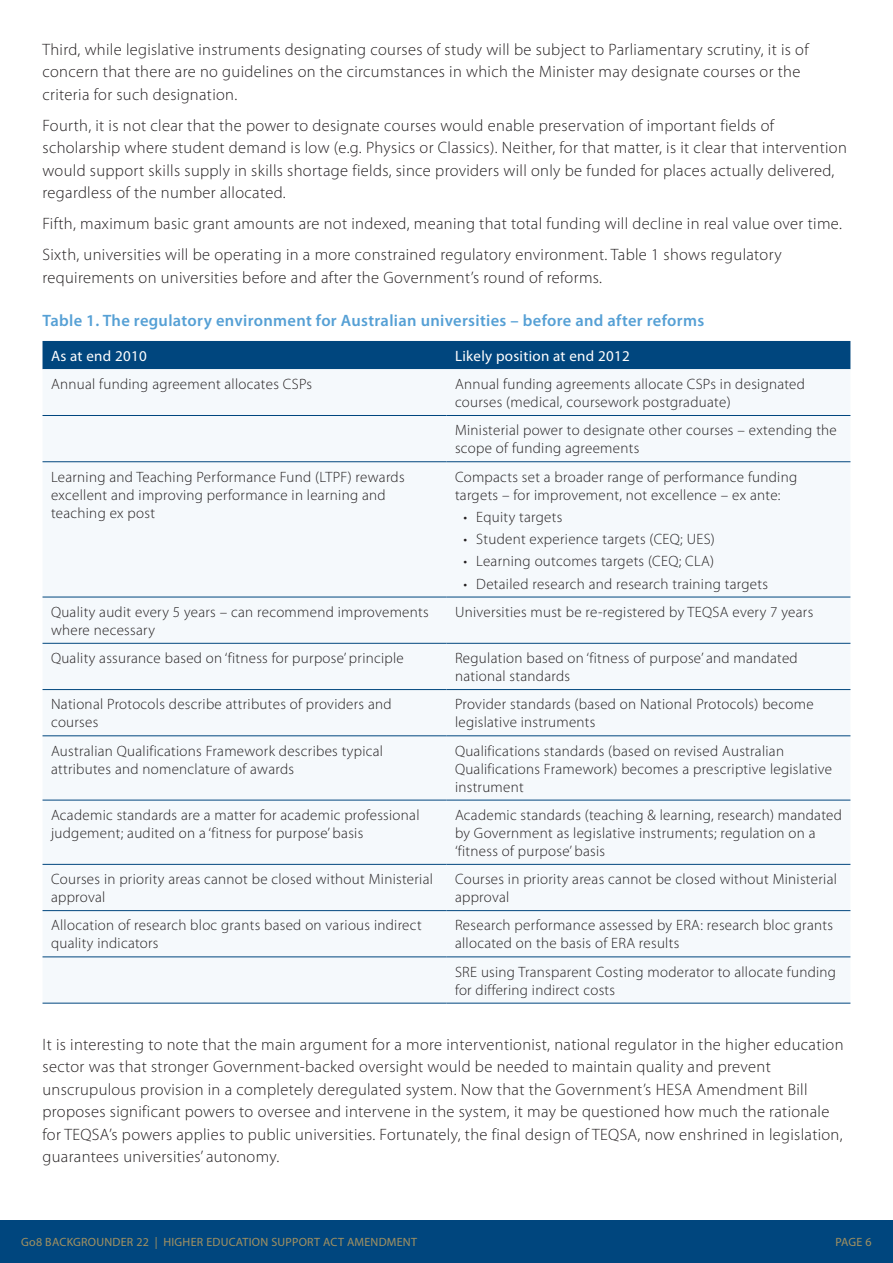
<style>
.page{position:relative;width:893px;height:1263px;background:#fff}
.page>*{position:absolute;margin:0;border:0;box-sizing:border-box;transform-origin:0 0}
.t1{font:300 16.5px/22.5px "Myriad Pro";letter-spacing:.02em;color:#231f20}
.t2{font:600 16.5px "Myriad Pro";letter-spacing:.02em;color:#56a0d5}
.t3{font:300 15px/18px "Myriad Pro";letter-spacing:.02em;color:#231f20}
.t4{font:15px "Myriad Pro";letter-spacing:.02em;color:#fff}
.t5{font:12px "Myriad Pro";letter-spacing:.02em;color:#a29161}
</style>
<div class="page">
<div style="left:0;top:1220px;width:893px;height:43px;background:#00467e"></div>
<div style="left:43px;top:341px;width:807px;height:28px;background:#00467e"></div>
<div style="left:43px;top:369px;width:807px;height:634px;background:#f5f9fc"></div>
<hr style="left:43px;top:415px;width:403px;height:1px;background:#00467e">
<hr style="left:446px;top:415px;width:404px;height:1px;background:#00467e">
<hr style="left:43px;top:461px;width:403px;height:1px;background:#00467e">
<hr style="left:446px;top:461px;width:404px;height:1px;background:#00467e">
<hr style="left:43px;top:597px;width:403px;height:1px;background:#00467e">
<hr style="left:446px;top:597px;width:404px;height:1px;background:#00467e">
<hr style="left:43px;top:643px;width:403px;height:1px;background:#00467e">
<hr style="left:446px;top:643px;width:404px;height:1px;background:#00467e">
<hr style="left:43px;top:689px;width:403px;height:1px;background:#00467e">
<hr style="left:446px;top:689px;width:404px;height:1px;background:#00467e">
<hr style="left:43px;top:735px;width:403px;height:1px;background:#00467e">
<hr style="left:446px;top:735px;width:404px;height:1px;background:#00467e">
<hr style="left:43px;top:800px;width:403px;height:1px;background:#00467e">
<hr style="left:446px;top:800px;width:404px;height:1px;background:#00467e">
<hr style="left:43px;top:864px;width:403px;height:1px;background:#00467e">
<hr style="left:446px;top:864px;width:404px;height:1px;background:#00467e">
<hr style="left:43px;top:910px;width:403px;height:1px;background:#00467e">
<hr style="left:446px;top:910px;width:404px;height:1px;background:#00467e">
<hr style="left:43px;top:956px;width:403px;height:1px;background:#00467e">
<hr style="left:446px;top:956px;width:404px;height:1px;background:#00467e">
<hr style="left:43px;top:1003px;width:403px;height:1px;background:#00467e">
<hr style="left:446px;top:1003px;width:404px;height:1px;background:#00467e">
<p class="t1" style="left:43px;top:38px;width:768px">Third, while legislative instruments designating courses of study will be subject to Parliamentary scrutiny, it is of concern that there are no guidelines on the circumstances in which the Minister may designate courses or the criteria for such designation.</p>
<p class="t1" style="left:43px;top:114px;width:806px">Fourth, it is not clear that the power to designate courses would enable preservation of important fields of scholarship where student demand is low (e.g. Physics or Classics). Neither, for that matter, is it clear that intervention would support skills supply in skills shortage fields, since providers will only be funded for places actually delivered, regardless of the number allocated.</p>
<p class="t1" style="left:43px;top:208px;width:801px;line-height:31px">Fifth, maximum basic grant amounts are not indexed, meaning that total funding will decline in real value over time.<br>Sixth, universities will be operating in a more constrained regulatory environment. Table 1 shows regulatory</p>
<p class="t1" style="left:43px;top:266px;width:561px">requirements on universities before and after the Government’s round of reforms.</p>
<p class="t2" style="left:43px;top:310px;width:663px">Table 1. The regulatory environment for Australian universities – before and after reforms</p>
<p class="t4" style="left:51px;top:346px;width:97px">As at end 2010</p>
<p class="t4" style="left:455px;top:346px;width:176px">Likely position at end 2012</p>
<p class="t3" style="left:51px;top:375px;width:263px">Annual funding agreement allocates CSPs</p>
<p class="t3" style="left:455px;top:375px;width:352px">Annual funding agreements allocate CSPs in designated courses (medical, coursework postgraduate)</p>
<p class="t3" style="left:455px;top:421px;width:383px">Ministerial power to designate other courses – extending the scope of funding agreements</p>
<p class="t3" style="left:51px;top:467px;width:355px">Learning and Teaching Performance Fund (LTPF) rewards excellent and improving performance in learning and teaching ex post</p>
<p class="t3" style="left:455px;top:467px;width:344px">Compacts set a broader range of performance funding targets – for improvement, not excellence – ex ante:</p>
<p class="t3" style="left:463px;top:508px;width:100px">• Equity targets</p>
<p class="t3" style="left:463px;top:530px;width:253px">• Student experience targets (CEQ; UES)</p>
<p class="t3" style="left:463px;top:552px;width:252px">• Learning outcomes targets (CEQ; CLA)</p>
<p class="t3" style="left:463px;top:574px;width:306px">• Detailed research and research training targets</p>
<p class="t3" style="left:51px;top:603px;width:379px">Quality audit every 5 years – can recommend improvements where necessary</p>
<p class="t3" style="left:455px;top:603px;width:360px">Universities must be re-registered by TEQSA every 7 years</p>
<p class="t3" style="left:51px;top:649px;width:354px">Quality assurance based on ‘fitness for purpose’ principle</p>
<p class="t3" style="left:455px;top:649px;width:344px">Regulation based on ‘fitness of purpose’ and mandated national standards</p>
<p class="t3" style="left:51px;top:695px;width:342px">National Protocols describe attributes of providers and courses</p>
<p class="t3" style="left:455px;top:695px;width:360px">Provider standards (based on National Protocols) become legislative instruments</p>
<p class="t3" style="left:51px;top:741px;width:334px">Australian Qualifications Framework describes typical attributes and nomenclature of awards</p>
<p class="t3" style="left:455px;top:741px;width:379px">Qualifications standards (based on revised Australian<br>Qualifications Framework) becomes a prescriptive legislative instrument</p>
<p class="t3" style="left:51px;top:806px;width:370px">Academic standards are a matter for academic professional judgement; audited on a ‘fitness for purpose’ basis</p>
<p class="t3" style="left:455px;top:806px;width:388px">Academic standards (teaching &amp; learning, research) mandated by Government as legislative instruments; regulation on a ‘fitness of purpose’ basis</p>
<p class="t3" style="left:51px;top:870px;width:383px">Courses in priority areas cannot be closed without Ministerial approval</p>
<p class="t3" style="left:455px;top:870px;width:383px">Courses in priority areas cannot be closed without Ministerial approval</p>
<p class="t3" style="left:51px;top:916px;width:372px">Allocation of research bloc grants based on various indirect quality indicators</p>
<p class="t3" style="left:455px;top:916px;width:380px">Research performance assessed by ERA: research bloc grants allocated on the basis of ERA results</p>
<p class="t3" style="left:455px;top:962px;width:383px">SRE using Transparent Costing moderator to allocate funding for differing indirect costs</p>
<p class="t1" style="left:43px;top:1033px;width:802px">It is interesting to note that the main argument for a more interventionist, national regulator in the higher education sector was that stronger Government-backed oversight would be needed to maintain quality and prevent unscrupulous provision in a completely deregulated system. Now that the Government’s HESA Amendment Bill proposes significant powers to oversee and intervene in the system, it may be questioned how much the rationale for TEQSA’s powers applies to public universities. Fortunately, the final design of TEQSA, now enshrined in legislation, guarantees universities’ autonomy.</p>
<p class="t5" style="left:21px;top:1235px;width:397px">Go8 BACKGROUNDER 22 | HIGHER EDUCATION SUPPORT ACT AMENDMENT</p>
<p class="t5" style="left:836px;top:1235px;width:38px">PAGE 6</p>
</div>
